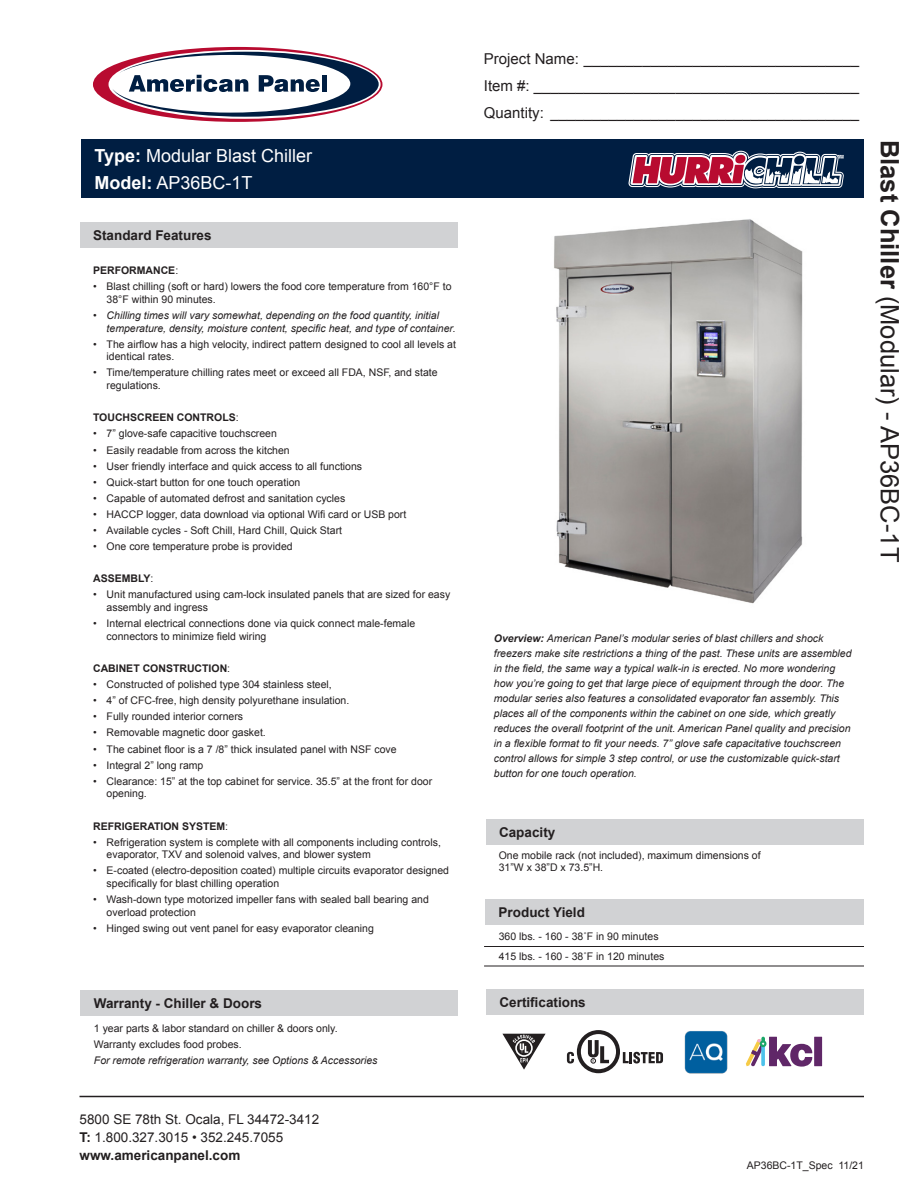
<style>
.page{position:relative;width:918px;height:1188px;background:#fff}
.page>*{position:absolute;margin:0;border:0;box-sizing:border-box;transform-origin:0 0}
.t1{font:25.5px "Arial";color:#231f20}
.t2{font:18px "Arial";color:#fff}
.t3{font:15px "Arial";color:#231f20}
.t4{font:700 13.5px "Arial";color:#231f20}
.t5{font:13.5px "Arial";color:#231f20}
.t6{font:10.5px/12.6px "Arial";color:#231f20}
.t7{font:italic 10.5px/15px "Arial";color:#231f20}
.t8{font:700 10.5px "Arial";color:#231f20}
.s1{font-weight:700}
.s2{font-weight:400}
</style>
<div class="page">
<div style="left:81px;top:140px;width:783px;height:58px;background:#001e42"></div>
<div style="left:486px;top:990px;width:378px;height:25px;background:#d1d2d4"></div>
<div style="left:80px;top:223px;width:378px;height:25px;background:#d1d2d4"></div>
<div style="left:486px;top:819px;width:378px;height:25px;background:#d1d2d4"></div>
<div style="left:485px;top:899px;width:378px;height:25px;background:#d1d2d4"></div>
<svg style="left:93px;top:47px;width:289px;height:75px"></svg>
<div style="left:322px;top:75px;width:5px;height:17px;background:#001e42"></div>
<hr style="left:80px;top:1096px;width:784px;height:1px;background:#231f20">
<hr style="left:484px;top:946px;width:380px;height:1px;background:#231f20">
<hr style="left:484px;top:966px;width:380px;height:1px;background:#231f20">
<img style="left:554px;top:219px;width:249px;height:385px">
<svg style="left:502px;top:1034px;width:44px;height:36px"></svg>
<svg style="left:623px;top:1052px;width:40px;height:12px"></svg>
<svg style="left:577px;top:1030px;width:43px;height:43px"></svg>
<div style="left:581px;top:1034px;width:35px;height:35px;background:#fff;border-radius:50%"></div>
<svg style="left:588px;top:1040px;width:21px;height:23px"></svg>
<svg style="left:567px;top:1052px;width:7px;height:12px"></svg>
<img style="left:685px;top:1031px;width:43px;height:42px">
<div style="left:814px;top:1037px;width:8px;height:29px;background:#602768"></div>
<svg style="left:746px;top:1037px;width:66px;height:30px"></svg>
<svg style="left:628px;top:151px;width:216px;height:37px"></svg>
<div style="left:80px;top:990px;width:378px;height:26px;background:#d1d2d4"></div>
<p class="t2" style="left:94px;top:144px;width:219px"><span class="s1">Type:</span> Modular Blast Chiller</p>
<p class="t2" style="left:94px;top:171px;width:160px"><span class="s1">Model:</span> AP36BC-1T</p>
<p class="t4" style="left:93px;top:227px;width:120px">Standard Features</p>
<p class="t8" style="left:93px;top:264px;width:87px">PERFORMANCE<span class="s2">:</span></p>
<p class="t6" style="left:107px;top:280px;width:346px;text-indent:-13px">• Blast chilling (soft or hard) lowers the food core temperature from 160°F to<br>38°F within 90 minutes.</p>
<p class="t7" style="left:107px;top:309px;width:351px;line-height:12.6px;text-indent:-13px">• Chilling times will vary somewhat, depending on the food quantity, initial temperature, density, moisture content, specific heat, and type of container.</p>
<p class="t6" style="left:107px;top:338px;width:351px;text-indent:-13px">• The airflow has a high velocity, indirect pattern designed to cool all levels at identical rates.</p>
<p class="t6" style="left:107px;top:367px;width:333px;text-indent:-13px">• Time/temperature chilling rates meet or exceed all FDA, NSF, and state regulations.</p>
<p class="t8" style="left:93px;top:411px;width:147px">TOUCHSCREEN CONTROLS<span class="s2">:</span></p>
<p class="t6" style="left:93px;top:428px;width:185px">• 7” glove-safe capacitive touchscreen</p>
<p class="t6" style="left:93px;top:444px;width:198px">• Easily readable from across the kitchen</p>
<p class="t6" style="left:93px;top:460px;width:271px">• User friendly interface and quick access to all functions</p>
<p class="t6" style="left:93px;top:476px;width:209px">• Quick-start button for one touch operation</p>
<p class="t6" style="left:93px;top:492px;width:254px">• Capable of automated defrost and sanitation cycles</p>
<p class="t6" style="left:93px;top:508px;width:315px">• HACCP logger, data download via optional Wifi card or USB port</p>
<p class="t6" style="left:93px;top:524px;width:251px">• Available cycles - Soft Chill, Hard Chill, Quick Start</p>
<p class="t6" style="left:93px;top:540px;width:201px">• One core temperature probe is provided</p>
<p class="t8" style="left:93px;top:572px;width:62px">ASSEMBLY<span class="s2">:</span></p>
<p class="t6" style="left:107px;top:589px;width:345px;text-indent:-13px">• Unit manufactured using cam-lock insulated panels that are sized for easy assembly and ingress</p>
<p class="t6" style="left:107px;top:617px;width:310px;text-indent:-13px">• Internal electrical connections done via quick connect male-female connectors to minimize field wiring</p>
<p class="t8" style="left:93px;top:661px;width:139px">CABINET CONSTRUCTION<span class="s2">:</span></p>
<p class="t6" style="left:93px;top:678px;width:240px">• Constructed of polished type 304 stainless steel,</p>
<p class="t6" style="left:93px;top:694px;width:258px">• 4” of CFC-free, high density polyurethane insulation.</p>
<p class="t6" style="left:93px;top:710px;width:152px">• Fully rounded interior corners</p>
<p class="t6" style="left:93px;top:727px;width:174px">• Removable magnetic door gasket.</p>
<p class="t6" style="left:93px;top:743px;width:305px">• The cabinet floor is a 7 /8” thick insulated panel with NSF cove</p>
<p class="t6" style="left:93px;top:759px;width:112px">• Integral 2” long ramp</p>
<p class="t6" style="left:107px;top:775px;width:327px;text-indent:-13px">• Clearance: 15” at the top cabinet for service. 35.5” at the front for door opening.</p>
<p class="t8" style="left:93px;top:819px;width:137px">REFRIGERATION SYSTEM<span class="s2">:</span></p>
<p class="t6" style="left:107px;top:836px;width:336px;text-indent:-13px">• Refrigeration system is complete with all components including controls, evaporator, TXV and solenoid valves, and blower system</p>
<p class="t6" style="left:107px;top:865px;width:344px;text-indent:-13px">• E-coated (electro-deposition coated) multiple circuits evaporator designed specifically for blast chilling operation</p>
<p class="t6" style="left:107px;top:893px;width:324px;text-indent:-13px">• Wash-down type motorized impeller fans with sealed ball bearing and overload protection</p>
<p class="t6" style="left:93px;top:922px;width:282px">• Hinged swing out vent panel for easy evaporator cleaning</p>
<p class="t4" style="left:94px;top:994px;width:170px">Warranty - Chiller &amp; Doors</p>
<p class="t6" style="left:94px;top:1022px;width:245px">1 year parts &amp; labor standard on chiller &amp; doors only.</p>
<p class="t6" style="left:94px;top:1038px;width:149px">Warranty excludes food probes.</p>
<p class="t7" style="left:94px;top:1053px;width:285px">For remote refrigeration warranty, see Options &amp; Accessories</p>
<p class="t5" style="left:80px;top:1111px;width:241px">5800 SE 78th St. Ocala, FL 34472-3412</p>
<p class="t5" style="left:80px;top:1129px;width:205px"><span class="s1">T:</span> 1.800.327.3015 • 352.245.7055</p>
<p class="t4" style="left:80px;top:1147px;width:162px">www.americanpanel.com</p>
<p class="t3" style="left:484px;top:49px;width:377px">Project Name: _________________________________</p>
<p class="t3" style="left:484px;top:76px;width:377px">Item #: _______________________________________</p>
<p class="t3" style="left:484px;top:103px;width:377px">Quantity: _____________________________________</p>
<p class="t1" style="left:907px;top:140px;width:424px;rotate:90deg"><span class="s1">Blast Chiller</span> (Modular) - AP36BC-1T</p>
<p class="t7" style="left:494px;top:631px;width:359px"><span class="s1">Overview:</span> American Panel’s modular series of blast chillers and shock freezers make site restrictions a thing of the past. These units are assembled in the field, the same way a typical walk-in is erected. No more wondering how you’re going to get that large piece of equipment through the door. The modular series also features a consolidated evaporator fan assembly. This places all of the components within the cabinet on one side, which greatly reduces the overall footprint of the unit. American Panel quality and precision in a flexible format to fit your needs. 7” glove safe capacitative touchscreen control allows for simple 3 step control, or use the customizable quick-start button for one touch operation.</p>
<p class="t4" style="left:499px;top:823px;width:58px">Capacity</p>
<p class="t6" style="left:499px;top:849px;width:263px">One mobile rack (not included), maximum dimensions of<br>31”W x 38”D x 73.5”H.</p>
<p class="t4" style="left:499px;top:903px;width:88px">Product Yield</p>
<p class="t6" style="left:499px;top:930px;width:161px">360 lbs. - 160 - 38˚F in 90 minutes</p>
<p class="t6" style="left:499px;top:950px;width:167px">415 lbs. - 160 - 38˚F in 120 minutes</p>
<p class="t4" style="left:500px;top:994px;width:88px">Certifications</p>
<p class="t6" style="left:747px;top:1159px;width:119px">AP36BC-1T_Spec 11/21</p>
</div>
